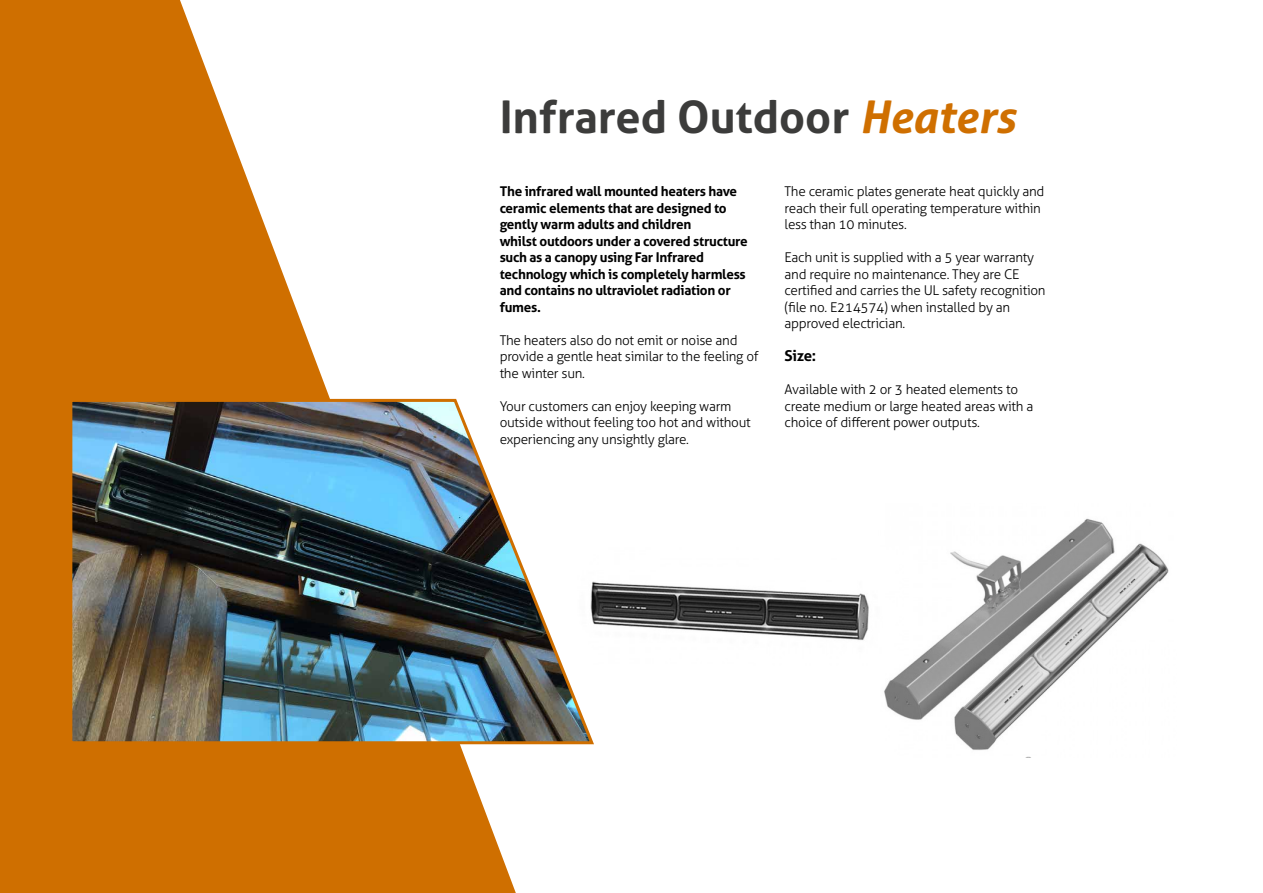
<style>
.page{position:relative;width:1263px;height:893px;background:#fff}
.page>*{position:absolute;margin:0;border:0;box-sizing:border-box;transform-origin:0 0}
.t1{font:700 45px "Aller";color:#3c3c3b}
.t2{font:700 15px "Aller";color:#000}
.t3{font:300 13.5px/16.5px "Aller";letter-spacing:-.02em;color:#000}
.t4{font:700 13.5px/16.5px "Aller";letter-spacing:-.02em;color:#000}
.s1{font-style:italic;color:#cf6f00}
</style>
<div class="page">
<svg style="left:0;top:0;width:516px;height:893px;fill:#cf6f00"></svg>
<img style="left:68px;top:397px;width:526px;height:349px">
<img style="left:884px;top:518px;width:285px;height:239px">
<img style="left:574px;top:548px;width:295px;height:117px">
<h1 class="t1" style="left:500px;top:89px;width:517px">Infrared Outdoor <span class="s1">Heaters</span></h1>
<p class="t4" style="left:500px;top:183px;width:250px">The infrared wall mounted heaters have ceramic elements that are designed to gently warm adults and children<br>whilst outdoors under a covered structure such as a canopy using Far Infrared technology which is completely harmless and contains no ultraviolet radiation or fumes.</p>
<p class="t3" style="left:500px;top:332px;width:260px">The heaters also do not emit or noise and provide a gentle heat similar to the feeling of the winter sun.</p>
<p class="t3" style="left:500px;top:398px;width:253px">Your customers can enjoy keeping warm outside without feeling too hot and without experiencing any unsightly glare.</p>
<p class="t3" style="left:784px;top:183px;width:261px">The ceramic plates generate heat quickly and reach their full operating temperature within less than 10 minutes.</p>
<p class="t3" style="left:784px;top:249px;width:263px">Each unit is supplied with a 5 year warranty and require no maintenance. They are CE certified and carries the UL safety recognition (file no. E214574) when installed by an approved electrician.</p>
<p class="t2" style="left:784px;top:347px;width:33px">Size:</p>
<p class="t3" style="left:784px;top:381px;width:250px">Available with 2 or 3 heated elements to create medium or large heated areas with a choice of different power outputs.</p>
</div>
